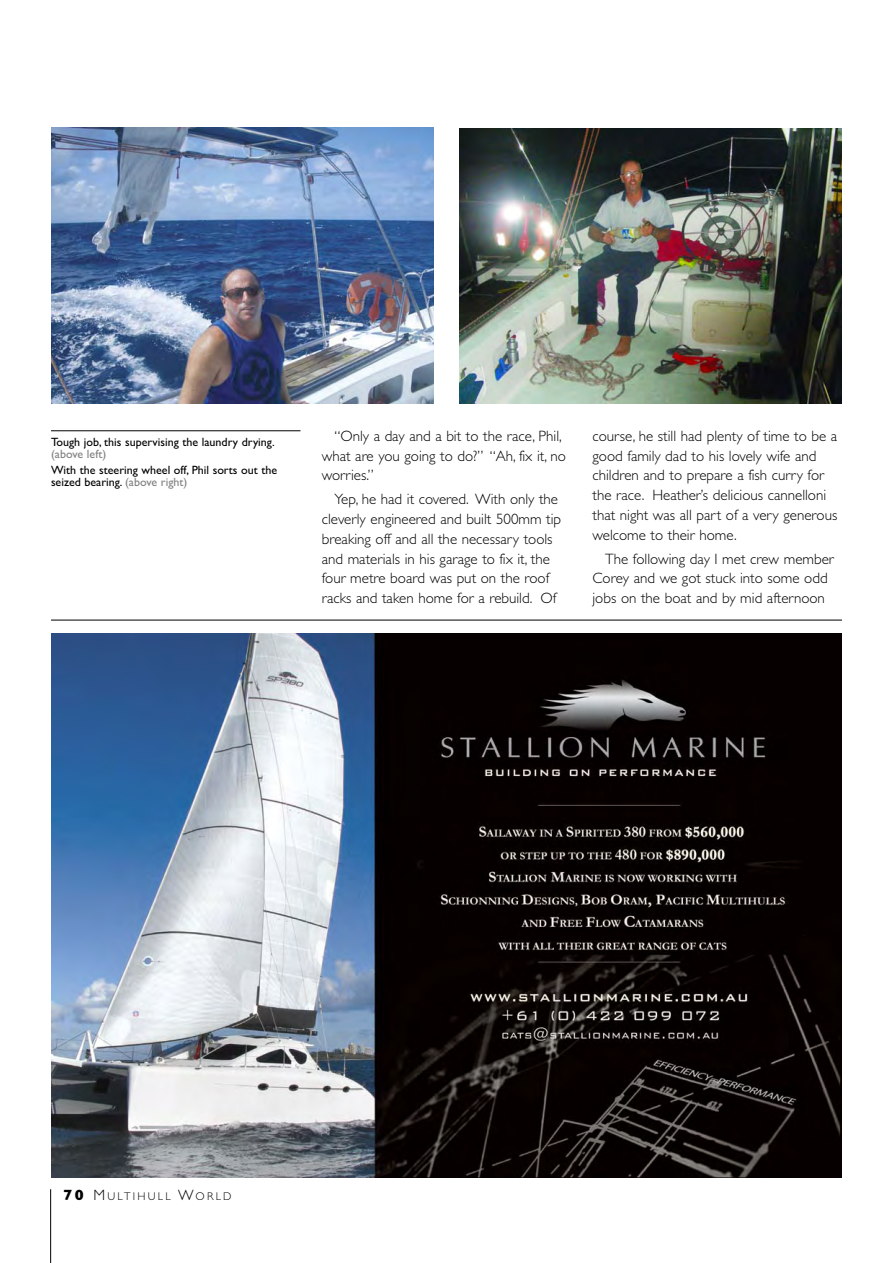
<style>
.page{position:relative;width:893px;height:1263px;background:#fff}
.page>*{position:absolute;margin:0;border:0;box-sizing:border-box;transform-origin:0 0}
.t1{font:300 15px/19.8px "Gill Sans";color:#000}
.t2{font:12px/12px "Gill Sans";color:#000}
.t3{font:12px "Gill Sans";color:#808080}
.t4{font:300 11.25px "Gill Sans";letter-spacing:.2em;color:#000}
.s1{color:#808080}
.s2{font-weight:700;font-size:15px}
.s3{font-size:15px}
</style>
<div class="page">
<hr style="left:50px;top:1189px;width:1px;height:74px;background:#000">
<hr style="left:51px;top:620px;width:791px;height:1px;background:#000">
<img style="left:51px;top:128px;width:383px;height:276px">
<hr style="left:51px;top:430px;width:249px;height:1px;background:#000">
<img style="left:460px;top:128px;width:382px;height:276px">
<img style="left:51px;top:634px;width:791px;height:544px">
<p class="t2" style="left:51px;top:437px;width:225px">Tough job, this supervising the laundry drying.</p>
<p class="t3" style="left:51px;top:450px;width:57px">(above left)</p>
<p class="t2" style="left:51px;top:465px;width:228px">With the steering wheel off, Phil sorts out the seized bearing. <span class="s1">(above right)</span></p>
<p class="t1" style="left:322px;top:428px;width:246px;text-indent:13px">“Only a day and a bit to the race, Phil, what are you going to do?” “Ah, fix it, no worries.”</p>
<p class="t1" style="left:322px;top:491px;width:241px;text-indent:13px">Yep, he had it covered. With only the cleverly engineered and built 500mm tip breaking off and all the necessary tools and materials in his garage to fix it, the four metre board was put on the roof racks and taken home for a rebuild. Of</p>
<p class="t1" style="left:592px;top:428px;width:246px">course, he still had plenty of time to be a good family dad to his lovely wife and children and to prepare a fish curry for the race. Heather’s delicious cannelloni that night was all part of a very generous welcome to their home.</p>
<p class="t1" style="left:592px;top:550px;width:243px;text-indent:13px">The following day I met crew member<br>Corey and we got stuck into some odd jobs on the boat and by mid afternoon</p>
<p class="t4" style="left:63px;top:1192px;width:170px"><span class="s2">70</span> <span class="s3">M</span>ULTIHULL <span class="s3">W</span>ORLD</p>
</div>
